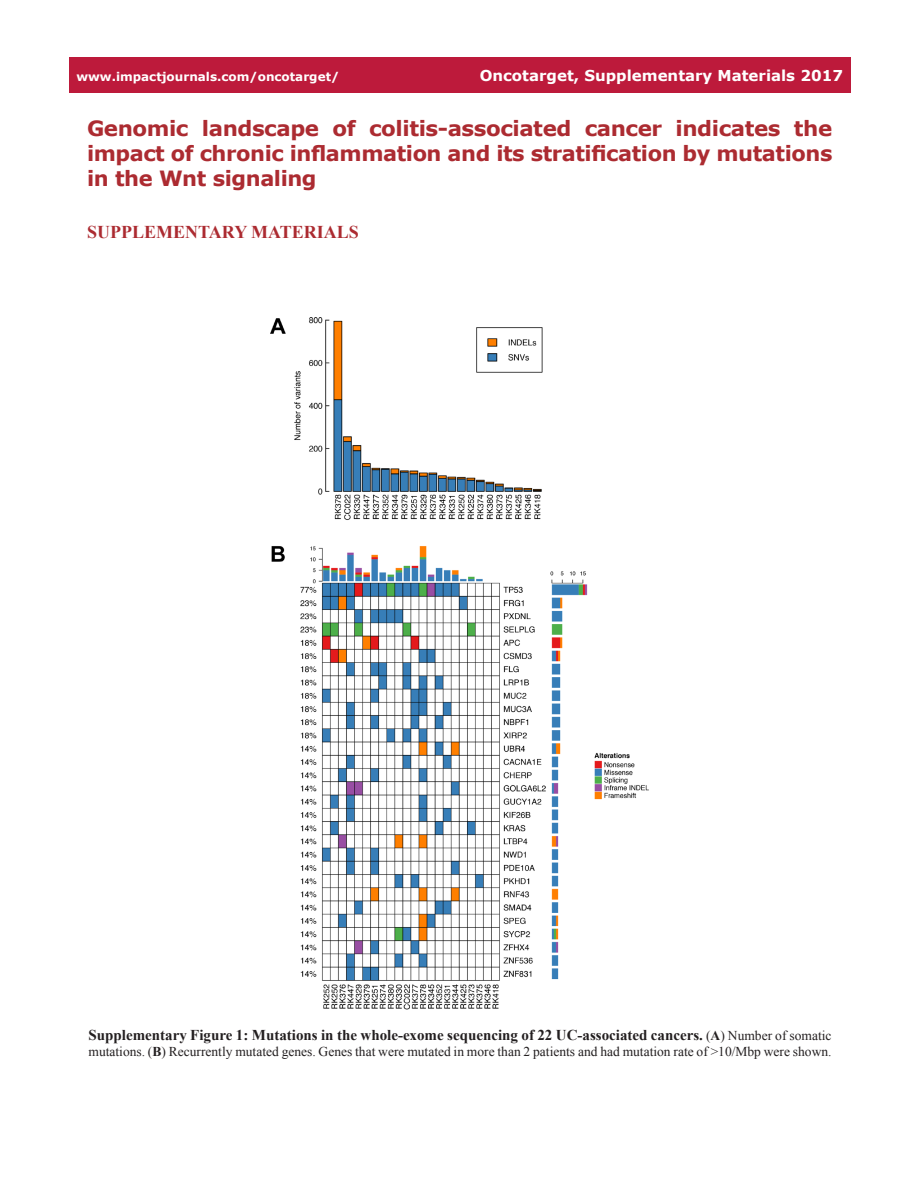
<style>
.page{position:relative;width:918px;height:1188px;background:#fff}
.page>*{position:absolute;margin:0;border:0;box-sizing:border-box;transform-origin:0 0}
.t1{font:700 21px/25.2px "Verdana";letter-spacing:-.02em;color:#ac2b31;text-align:justify}
.Heading{font:700 18px "Times New Roman";color:#ac2b31}
.Figuretrx{font:700 15px "Times New Roman";color:#231f20}
.t2{font:700 15px "Verdana";color:#fff}
.Figuretrx-2{font:13.5px "Times New Roman";color:#231f20}
.t3{font:700 12px "Verdana";color:#fff}
.s1{font-weight:400;font-size:13.5px}
.s2{font-size:13.5px}
.s3{font-weight:700}
</style>
<div class="page">
<div style="left:69px;top:57px;width:781px;height:36px;background:#bd1a3b"></div>
<img style="left:271px;top:318px;width:378px;height:692px">
<p class="t3" style="left:76px;top:68px;width:264px">www.impactjournals.com/oncotarget/</p>
<p class="t2" style="left:480px;top:65px;width:365px">Oncotarget, Supplementary Materials 2017</p>
<p class="t1" style="left:87px;top:115px;width:747px">Genomic landscape of colitis-associated cancer indicates the impact of chronic inflammation and its stratification by mutations in the Wnt signaling</p>
<p class="Heading" style="left:87px;top:219px;width:273px">SUPPLEMENTARY MATERIALS</p>
<p class="Figuretrx" style="left:88px;top:1025px;width:745px">Supplementary Figure 1: Mutations in the whole-exome sequencing of 22 UC-associated cancers. <span class="s1">(</span><span class="s2">A</span><span class="s1">) Number of somatic</span></p>
<p class="Figuretrx-2" style="left:88px;top:1043px;width:745px">mutations. (<span class="s3">B</span>) Recurrently mutated genes. Genes that were mutated in more than 2 patients and had mutation rate of &gt;10/Mbp were shown.</p>
</div>
